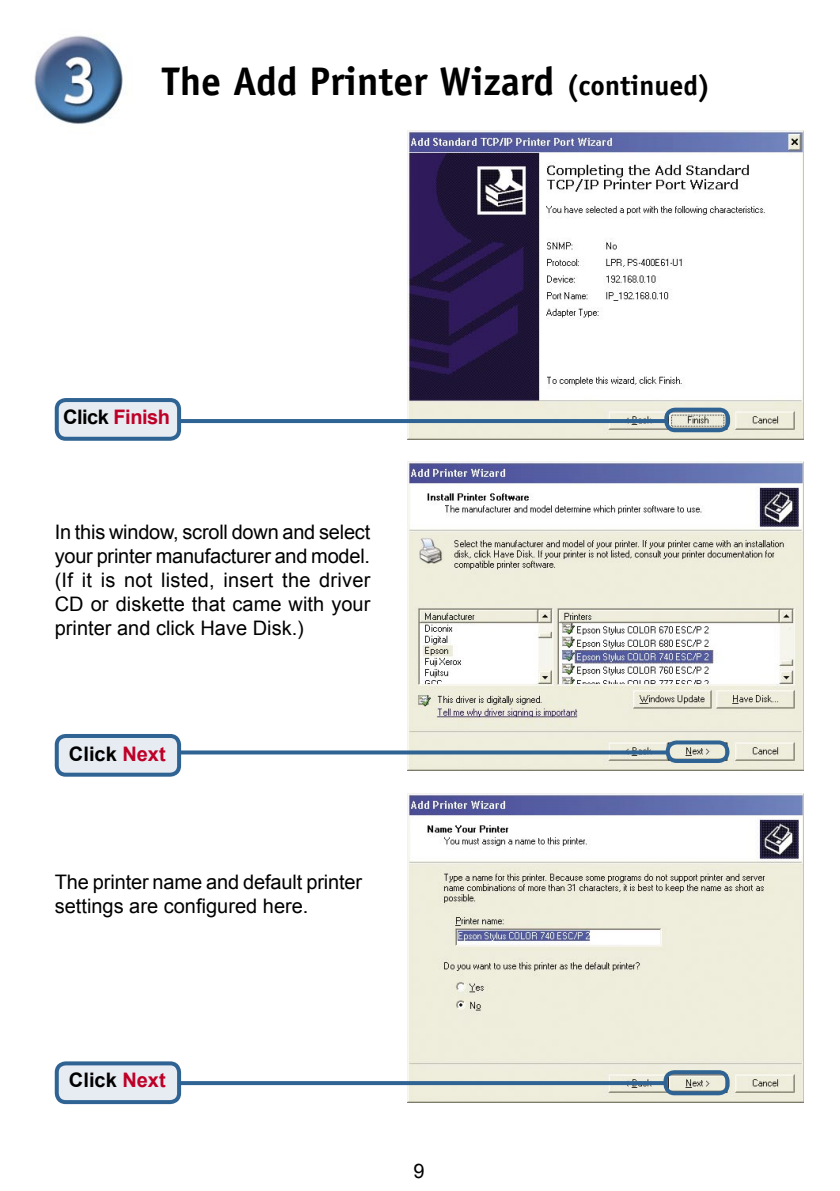
<style>
.page{position:relative;width:840px;height:1191px;background:#fff}
.page>*{position:absolute;margin:0;border:0;box-sizing:border-box;transform-origin:0 0}
.t1{font:700 40px "Officina Sans";color:#000}
.t2{font:20px/24px "Arial";color:#000;text-align:justify}
.t3{font:700 20px "Arial";color:#000}
.t4{font:700 20px "Arial";letter-spacing:-.025em;color:#be0027}
.s1{font-size:28px}
.s2{color:#000}
.s3{color:#be0027}
</style>
<div class="page">
<img style="left:407px;top:793px;width:396px;height:309px">
<img style="left:407px;top:462px;width:396px;height:308px">
<img style="left:407px;top:130px;width:396px;height:309px">
<svg style="left:183px;top:750px;width:480px;height:4px;background:#45739d"></svg>
<svg style="left:54px;top:734px;width:129px;height:40px;background:#c6d3e1"></svg>
<svg style="left:663px;top:738px;width:68px;height:23px;background:#a9b8bb"></svg>
<hr style="left:178px;top:419px;width:487px;height:4px;background:#2e6393">
<svg style="left:54px;top:398px;width:129px;height:41px;background:#c3d0df"></svg>
<svg style="left:662px;top:406px;width:69px;height:24px;background:#a1b0b5"></svg>
<svg style="left:183px;top:1081px;width:478px;height:4px;background:#326695"></svg>
<svg style="left:54px;top:1061px;width:129px;height:41px;background:#c5d2e0"></svg>
<svg style="left:661px;top:1068px;width:70px;height:25px;background:#a9b7ba"></svg>
<img style="left:34px;top:35px;width:89px;height:89px">
<p class="t1" style="left:162px;top:56px;width:549px">The Add Printer Wizard <span class="s1">(continued)</span></p>
<p class="t4" style="left:63px;top:404px;width:108px"><span class="s2">Click</span> Finish</p>
<p class="t2" style="left:55px;top:520px;width:317px">In this window, scroll down and select your printer manufacturer and model. (If it is not listed, insert the driver CD or diskette that came with your printer and click Have Disk.)</p>
<p class="t3" style="left:69px;top:740px;width:98px">Click <span class="s3">Next</span></p>
<p class="t2" style="left:55px;top:870px;width:309px">The printer name and default printer settings are configured here.</p>
<p class="t3" style="left:69px;top:1067px;width:98px">Click <span class="s3">Next</span></p>
<p class="t2" style="left:413px;top:1159px;width:13px">9</p>
</div>
